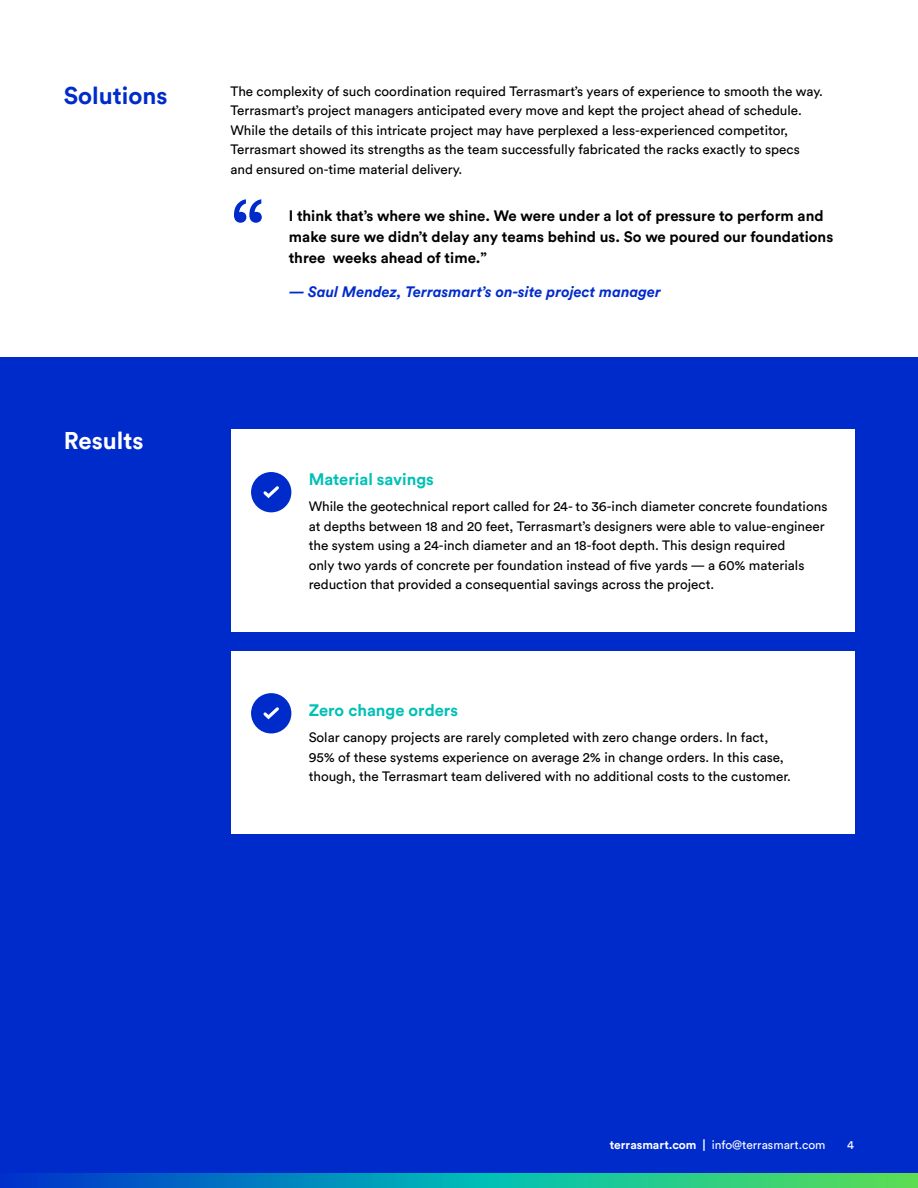
<style>
.page{position:relative;width:918px;height:1188px;background:#fff}
.page>*{position:absolute;margin:0;border:0;box-sizing:border-box;transform-origin:0 0}
.t1{font:90px "Circular Std";color:#002bcb}
.t2{font:700 24px "Circular Std";color:#002bcb}
.t3{font:700 24px "Circular Std";color:#fff}
.t4{font:700 16.5px "Circular Std";color:#00c0b6}
.t5{font:700 15px/21px "Circular Std";color:#000}
.t6{font:italic 700 15px "Circular Std";color:#002bcb}
.t7{font:13.5px/19.5px "Circular Std";color:#000}
.t8{font:12px "Circular Std";color:#fff}
.s1{font-weight:700}
</style>
<div class="page">
<div style="left:0;top:357px;width:918px;height:831px;background:#002bcb"></div>
<div style="left:231px;top:430px;width:624px;height:202px;background:#fff"></div>
<svg style="left:23px;top:1173px;width:895px;height:15px;background:#16a3a2"></svg>
<div style="left:251px;top:472px;width:40px;height:40px;background:#002bcb;border-radius:50%"></div>
<svg style="left:263px;top:486px;width:16px;height:13px"></svg>
<div style="left:231px;top:651px;width:624px;height:182px;background:#fff"></div>
<div style="left:251px;top:693px;width:40px;height:40px;background:#002bcb;border-radius:50%"></div>
<svg style="left:263px;top:707px;width:16px;height:13px"></svg>
<h2 class="t2" style="left:64px;top:85px;width:105px">Solutions</h2>
<h2 class="t3" style="left:64px;top:429px;width:81px">Results</h2>
<p class="t7" style="left:230px;top:81px;width:594px">The complexity of such coordination required Terrasmart’s years of experience to smooth the way.<br>Terrasmart’s project managers anticipated every move and kept the project ahead of schedule.<br>While the details of this intricate project may have perplexed a less-experienced competitor, Terrasmart showed its strengths as the team successfully fabricated the racks exactly to specs and ensured on-time material delivery.</p>
<h1 class="t1" style="left:230px;top:193px;width:37px">“</h1>
<p class="t5" style="left:289px;top:206px;width:546px">I think that’s where we shine. We were under a lot of pressure to perform and make sure we didn’t delay any teams behind us. So we poured our foundations three weeks ahead of time.”</p>
<p class="t6" style="left:289px;top:286px;width:374px">— Saul Mendez, Terrasmart’s on-site project manager</p>
<p class="t4" style="left:309px;top:472px;width:127px">Material savings</p>
<p class="t7" style="left:309px;top:497px;width:520px">While the geotechnical report called for 24- to 36-inch diameter concrete foundations at depths between 18 and 20 feet, Terrasmart’s designers were able to value-engineer the system using a 24-inch diameter and an 18-foot depth. This design required<br>only two yards of concrete per foundation instead of five yards — a 60% materials reduction that provided a consequential savings across the project.</p>
<p class="t4" style="left:309px;top:703px;width:151px">Zero change orders</p>
<p class="t7" style="left:309px;top:727px;width:484px">Solar canopy projects are rarely completed with zero change orders. In fact,<br>95% of these systems experience on average 2% in change orders. In this case, though, the Terrasmart team delivered with no additional costs to the customer.</p>
<p class="t8" style="left:610px;top:1140px;width:217px"><span class="s1">terrasmart.com |</span> info@terrasmart.com</p>
<p class="t8" style="left:847px;top:1140px;width:8px">4</p>
</div>
